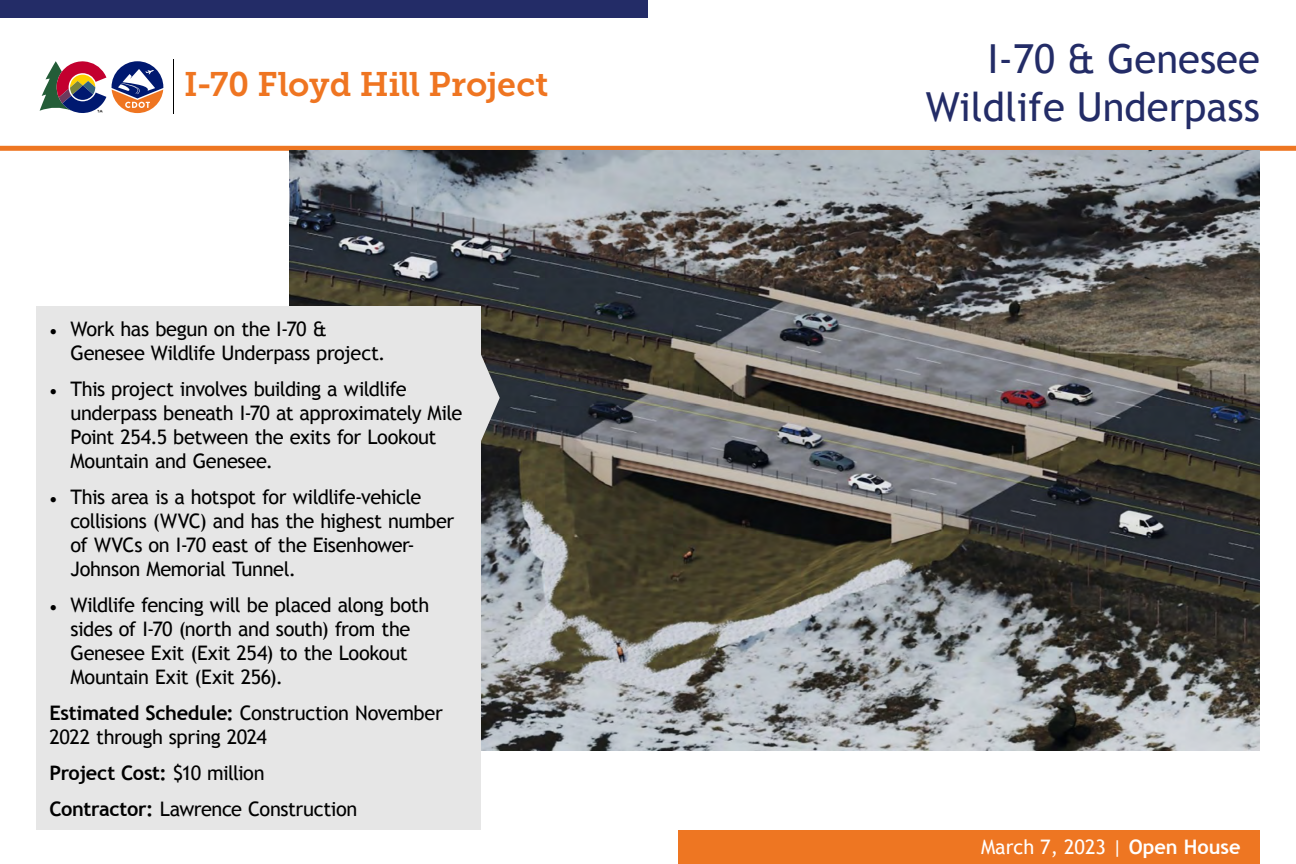
<style>
.page{position:relative;width:1296px;height:864px;background:#fff}
.page>*{position:absolute;margin:0;border:0;box-sizing:border-box;transform-origin:0 0}
.t1{font:40px/48px "Trebuchet MS";color:#232c67;text-align:right}
.t2{font:33.9px "Museo Slab 700";letter-spacing:-.01em;color:#ef7521}
.t3{font:20px/24px "Trebuchet MS";letter-spacing:-.02em;color:#000}
.t4{font:700 20px "Trebuchet MS";letter-spacing:-.025em;color:#000}
.t5{font:20px "Trebuchet MS";color:#fff}
.s1{font-family:"Minion Pro"}
.s2{font-weight:700}
.s3{font-weight:400}
</style>
<div class="page">
<div style="left:0;top:146px;width:1296px;height:5px;background:#ee7622"></div>
<div style="left:0;top:0;width:648px;height:18px;background:#232c67"></div>
<hr style="left:173px;top:60px;width:1px;height:54px;background:#000">
<svg style="left:40px;top:61px;width:66px;height:52px"></svg>
<svg style="left:112px;top:61px;width:51px;height:52px"></svg>
<div style="left:678px;top:830px;width:582px;height:34px;background:#ee7622"></div>
<img style="left:290px;top:151px;width:970px;height:600px">
<div style="left:36px;top:307px;width:445px;height:523px;background:#e6e6e6"></div>
<svg style="left:481px;top:352px;width:19px;height:91px"></svg>
<h2 class="t2" style="left:184px;top:65px;width:366px">I-70 Floyd Hill Project</h2>
<p class="t3" style="left:70px;top:317px;width:317px;text-indent:-21px"><span class="s1">•</span> Work has begun on the I-70 &amp;<br>Genesee Wildlife Underpass project.</p>
<p class="t3" style="left:70px;top:377px;width:393px;text-indent:-21px"><span class="s1">•</span> This project involves building a wildlife underpass beneath I-70 at approximately Mile Point 254.5 between the exits for Lookout Mountain and Genesee.</p>
<p class="t3" style="left:70px;top:485px;width:385px;text-indent:-21px"><span class="s1">•</span> This area is a hotspot for wildlife-vehicle collisions (WVC) and has the highest number of WVCs on I-70 east of the Eisenhower-Johnson Memorial Tunnel.</p>
<p class="t3" style="left:70px;top:593px;width:360px;text-indent:-21px"><span class="s1">•</span> Wildlife fencing will be placed along both sides of I-70 (north and south) from the Genesee Exit (Exit 254) to the Lookout Mountain Exit (Exit 256).</p>
<p class="t3" style="left:50px;top:701px;width:395px"><span class="s2">Estimated Schedule:</span> Construction November<br>2022 through spring 2024</p>
<p class="t4" style="left:50px;top:760px;width:217px">Project Cost: <span class="s3">$10 million</span></p>
<p class="t3" style="left:50px;top:797px;width:309px"><span class="s2">Contractor:</span> Lawrence Construction</p>
<p class="t1" style="left:926px;top:35px;width:335px">I-70 &amp; Genesee<br>Wildlife Underpass</p>
<p class="t5" style="left:981px;top:835px;width:261px">March 7, 2023 | <span class="s2">Open House</span></p>
</div>
